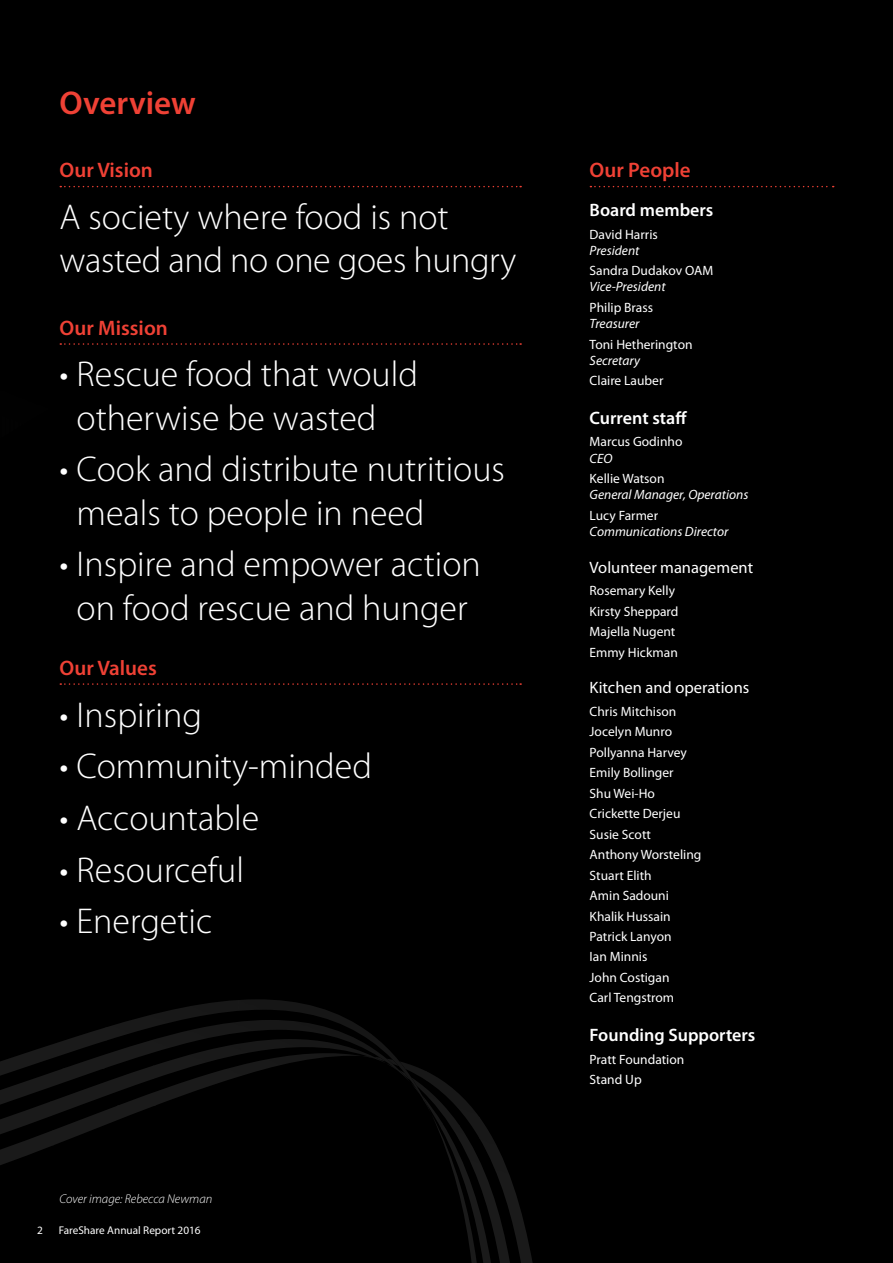
<style>
.page{position:relative;width:893px;height:1263px;background:#000}
.page>*{position:absolute;margin:0;border:0;box-sizing:border-box;transform-origin:0 0}
.t1{font:300 36px/43.2px "Myriad Pro";color:#fff}
.t2{font:600 33px "Myriad Pro";color:#ef4135}
.t3{font:600 21px "Myriad Pro";color:#ef4135}
.t4{font:600 18px "Myriad Pro";color:#fff}
.t5{font:16.5px "Myriad Pro";color:#fff}
.t6{font:13.5px/20.4px "Myriad Pro";color:#fff}
.t7{font:italic 13.5px "Myriad Pro";color:#fff}
.t8{font:italic 300 12.75px "Myriad Pro";color:#fff}
.t9{font:11.25px "Myriad Pro";color:#fff}
</style>
<div class="page">
<svg style="left:60px;top:186px;width:461px;height:1px"></svg>
<svg style="left:60px;top:343px;width:461px;height:2px"></svg>
<svg style="left:60px;top:683px;width:461px;height:2px"></svg>
<svg style="left:590px;top:186px;width:244px;height:1px"></svg>
<img style="left:480px;top:1119px;width:53px;height:144px">
<img style="left:0;top:1130px;width:53px;height:35px">
<img style="left:53px;top:1116px;width:74px;height:29px">
<img style="left:460px;top:1095px;width:20px;height:26px">
<img style="left:154px;top:1079px;width:76px;height:27px">
<img style="left:491px;top:1124px;width:19px;height:139px">
<img style="left:0;top:1105px;width:51px;height:29px">
<img style="left:442px;top:1081px;width:18px;height:17px">
<img style="left:50px;top:1069px;width:104px;height:47px">
<img style="left:153px;top:1069px;width:111px;height:10px">
<img style="left:477px;top:1121px;width:14px;height:142px">
<img style="left:424px;top:1070px;width:18px;height:28px">
<img style="left:0;top:1076px;width:106px;height:29px">
<img style="left:107px;top:1041px;width:263px;height:28px">
<img style="left:424px;top:1098px;width:53px;height:165px">
<img style="left:0;top:1028px;width:107px;height:48px">
<img style="left:370px;top:1035px;width:54px;height:65px">
<img style="left:105px;top:999px;width:267px;height:42px">
<h2 class="t2" style="left:60px;top:85px;width:138px">Overview</h2>
<h3 class="t3" style="left:60px;top:159px;width:95px">Our Vision</h3>
<h1 class="t1" style="left:60px;top:196px;width:458px">A society where food is not wasted and no one goes hungry</h1>
<h3 class="t3" style="left:60px;top:316px;width:110px">Our Mission</h3>
<h1 class="t1" style="left:77px;top:353px;width:343px;text-indent:-17px">• Rescue food that would otherwise be wasted</h1>
<h1 class="t1" style="left:77px;top:448px;width:430px;text-indent:-17px">• Cook and distribute nutritious meals to people in need</h1>
<h1 class="t1" style="left:60px;top:543px;width:423px;text-align:center">• Inspire and empower action on food rescue and hunger</h1>
<h3 class="t3" style="left:60px;top:656px;width:99px">Our Values</h3>
<h1 class="t1" style="left:60px;top:693px;width:144px">• Inspiring</h1>
<h1 class="t1" style="left:60px;top:745px;width:314px">• Community-minded</h1>
<h1 class="t1" style="left:60px;top:797px;width:201px">• Accountable</h1>
<h1 class="t1" style="left:60px;top:849px;width:186px">• Resourceful</h1>
<h1 class="t1" style="left:60px;top:900px;width:154px">• Energetic</h1>
<p class="t8" style="left:60px;top:1192px;width:154px">Cover image: Rebecca Newman</p>
<p class="t9" style="left:37px;top:1224px;width:7px">2</p>
<p class="t9" style="left:59px;top:1224px;width:143px">FareShare Annual Report 2016</p>
<h3 class="t3" style="left:590px;top:159px;width:103px">Our People</h3>
<h3 class="t4" style="left:590px;top:200px;width:125px">Board members</h3>
<p class="t6" style="left:590px;top:224px;width:70px">David Harris</p>
<p class="t7" style="left:590px;top:243px;width:51px">President</p>
<p class="t6" style="left:590px;top:261px;width:125px">Sandra Dudakov OAM</p>
<p class="t7" style="left:590px;top:280px;width:78px">Vice-President</p>
<p class="t6" style="left:590px;top:297px;width:65px">Philip Brass</p>
<p class="t7" style="left:590px;top:316px;width:51px">Treasurer</p>
<p class="t6" style="left:590px;top:334px;width:104px">Toni Hetherington</p>
<p class="t7" style="left:590px;top:353px;width:52px">Secretary</p>
<p class="t6" style="left:590px;top:371px;width:75px">Claire Lauber</p>
<h3 class="t4" style="left:590px;top:408px;width:99px">Current staff</h3>
<p class="t6" style="left:590px;top:432px;width:94px">Marcus Godinho</p>
<p class="t7" style="left:590px;top:451px;width:24px">CEO</p>
<p class="t6" style="left:590px;top:468px;width:76px">Kellie Watson</p>
<p class="t7" style="left:590px;top:487px;width:160px">General Manager, Operations</p>
<p class="t6" style="left:590px;top:505px;width:70px">Lucy Farmer</p>
<p class="t7" style="left:590px;top:524px;width:140px">Communications Director</p>
<p class="t5" style="left:590px;top:558px;width:165px">Volunteer management</p>
<p class="t6" style="left:590px;top:581px;width:90px">Rosemary Kelly<br>Kirsty Sheppard<br>Majella Nugent<br>Emmy Hickman</p>
<p class="t5" style="left:590px;top:679px;width:161px">Kitchen and operations</p>
<p class="t6" style="left:590px;top:701px;width:113px">Chris Mitchison<br>Jocelyn Munro<br>Pollyanna Harvey<br>Emily Bollinger<br>Shu Wei-Ho<br>Crickette Derjeu<br>Susie Scott<br>Anthony Worsteling<br>Stuart Elith<br>Amin Sadouni<br>Khalik Hussain<br>Patrick Lanyon<br>Ian Minnis<br>John Costigan<br>Carl Tengstrom</p>
<h3 class="t4" style="left:590px;top:1025px;width:167px">Founding Supporters</h3>
<p class="t6" style="left:590px;top:1049px;width:96px">Pratt Foundation<br>Stand Up</p>
</div>
